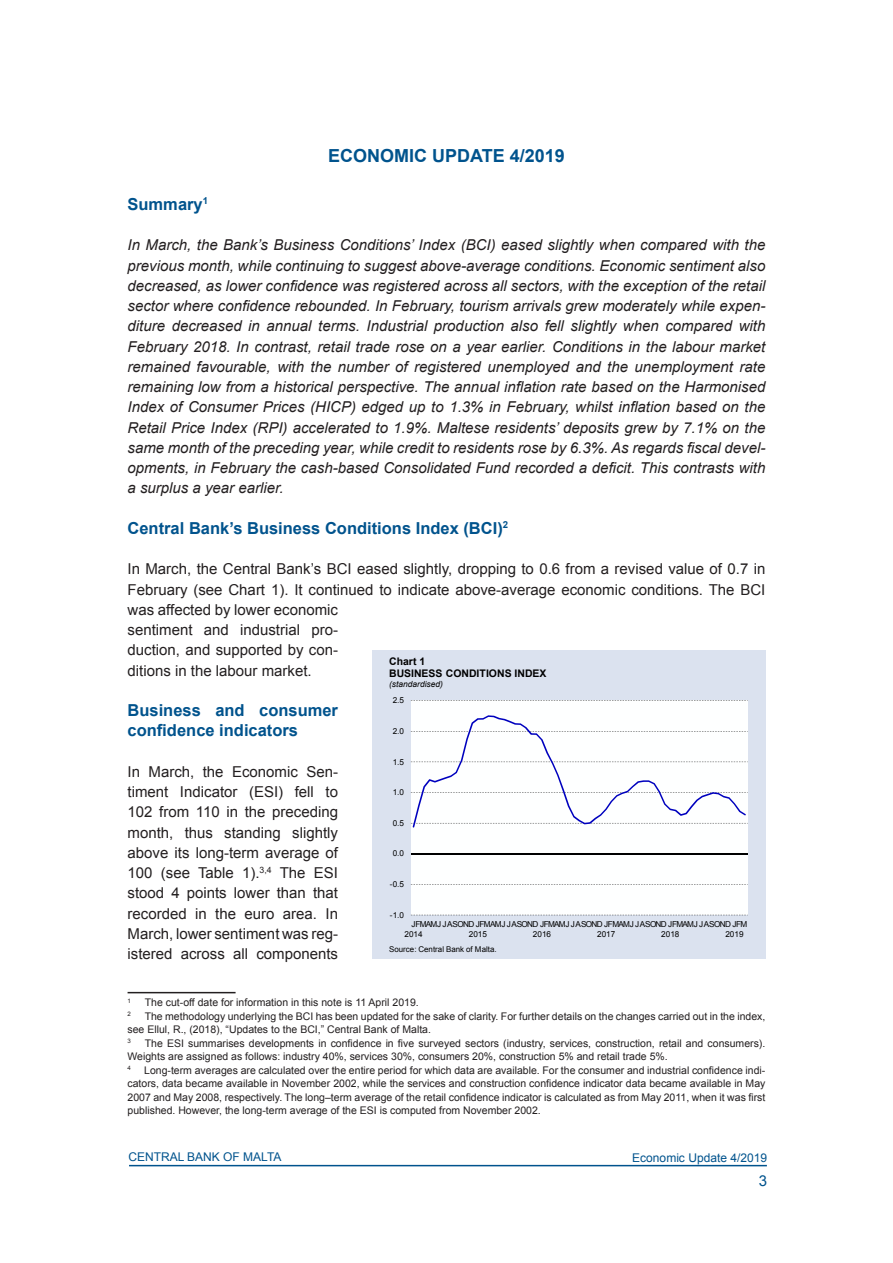
<style>
.page{position:relative;width:893px;height:1263px;background:#fff}
.page>*{position:absolute;margin:0;border:0;box-sizing:border-box;transform-origin:0 0}
.QR_Main_Title{font:700 18px "Arial";color:#00538d}
.QR_Subhead_Level_1{font:700 16.5px/20.2px "Arial";color:#00538d}
.QR_Normal_Text{font:italic 15px/20.2px "Arial";color:#231f20;text-align:justify}
.QR_Normal_Text-2{font:15px/20.2px "Arial";color:#231f20}
.t1{font:15px "Arial";color:#00538d}
.t2{font:12px "Arial";color:#00538d}
.QR_Footnote{font:10.5px/13.5px "Arial";color:#231f20}
.t3{font:700 10.5px/12.1px "Arial";color:#000}
.t4{font:italic 8.4px "Arial";letter-spacing:-.005em;color:#000}
.t5{font:8.25px/9.3px "Arial";letter-spacing:-.065em;color:#000}
.t6{font:8.25px "Arial";letter-spacing:-.04em;color:#000}
.t7{font:7.95px "Arial";color:#000}
.QR_Footnote-2{font:6.15px "Arial";color:#231f20}
</style>
<div class="page">
<hr style="left:129px;top:1165px;width:638px;height:1px;background:#00538d">
<hr style="left:128px;top:992px;width:108px;height:1px;background:#231f20">
<div style="left:372px;top:650px;width:393px;height:308px;background:#dbe2ef"></div>
<div style="left:411px;top:700px;width:337px;height:215px;background:#feffff"></div>
<hr style="left:411px;top:853px;width:337px;height:1px;background:#000">
<svg style="left:413px;top:715px;width:333px;height:113px;background:#f6f7fb"></svg>
<p class="QR_Main_Title" style="left:328px;top:144px;width:238px">ECONOMIC UPDATE 4/2019</p>
<p class="QR_Subhead_Level_1" style="left:128px;top:194px;width:82px">Summary<sup>1</sup></p>
<p class="QR_Normal_Text" style="left:128px;top:235px;width:639px">In March, the Bank’s Business Conditions’ Index (BCI) eased slightly when compared with the previous month, while continuing to suggest above-average conditions. Economic sentiment also decreased, as lower confidence was registered across all sectors, with the exception of the retail sector where confidence rebounded. In February, tourism arrivals grew moderately while expen&shy;diture decreased in annual terms. Industrial production also fell slightly when compared with February 2018. In contrast, retail trade rose on a year earlier. Conditions in the labour market remained favourable, with the number of registered unemployed and the unemployment rate remaining low from a historical perspective. The annual inflation rate based on the Harmonised Index of Consumer Prices (HICP) edged up to 1.3% in February, whilst inflation based on the Retail Price Index (RPI) accelerated to 1.9%. Maltese residents’ deposits grew by 7.1% on the same month of the preceding year, while credit to residents rose by 6.3%. As regards fiscal devel&shy;opments, in February the cash-based Consolidated Fund recorded a deficit. This contrasts with a surplus a year earlier.</p>
<p class="QR_Subhead_Level_1" style="left:128px;top:518px;width:382px">Central Bank’s Business Conditions Index (BCI)<sup>2</sup></p>
<p class="QR_Normal_Text-2" style="left:128px;top:559px;width:639px">In March, the Central Bank’s BCI eased slightly, dropping to 0.6 from a revised value of 0.7 in February (see Chart 1). It continued to indicate above-average economic conditions. The BCI was affected by lower economic<br>sentiment and industrial pro-<br>duction, and supported by con-<br>ditions in the labour market.</p>
<p class="QR_Subhead_Level_1" style="left:128px;top:701px;width:212px">Business and consumer confidence indicators</p>
<p class="QR_Normal_Text-2" style="left:128px;top:761px;width:212px;text-align:justify">In March, the Economic Sen&shy;timent Indicator (ESI) fell to 102 from 110 in the preceding month, thus standing slightly above its long-term average of 100 (see Table 1).<sup>3,4</sup> The ESI stood 4 points lower than that recorded in the euro area. In March, lower sentiment was reg&shy;istered across all components</p>
<p class="QR_Footnote-2" style="left:128px;top:996px;width:5px">1</p>
<p class="QR_Footnote" style="left:145px;top:996px;width:275px">The cut-off date for information in this note is 11 April 2019.</p>
<p class="QR_Footnote-2" style="left:128px;top:1010px;width:5px">2</p>
<p class="t3" style="left:389px;top:655px;width:159px">Chart 1<br>BUSINESS CONDITIONS INDEX</p>
<p class="t4" style="left:389px;top:679px;width:55px">(standardised)</p>
<p class="t6" style="left:393px;top:695px;width:13px">2.5</p>
<p class="t6" style="left:393px;top:726px;width:13px">2.0</p>
<p class="t6" style="left:393px;top:756px;width:13px">1.5</p>
<p class="t6" style="left:393px;top:787px;width:13px">1.0</p>
<p class="t6" style="left:393px;top:817px;width:13px">0.5</p>
<p class="t6" style="left:393px;top:848px;width:13px">0.0</p>
<p class="t6" style="left:390px;top:879px;width:16px">-0.5</p>
<p class="t6" style="left:390px;top:909px;width:16px">-1.0</p>
<p class="t5" style="left:405px;top:920px;width:344px;text-indent:7px">JFMAMJ JASOND JFMAMJ JASOND JFMAMJ JASOND JFMAMJ JASOND JFMAMJ JASOND JFM<br>2014</p>
<p class="t6" style="left:469px;top:928px;width:20px">2015</p>
<p class="t6" style="left:533px;top:928px;width:20px">2016</p>
<p class="t6" style="left:597px;top:928px;width:20px">2017</p>
<p class="t6" style="left:661px;top:928px;width:20px">2018</p>
<p class="t6" style="left:725px;top:928px;width:20px">2019</p>
<p class="t7" style="left:389px;top:944px;width:109px">Source: Central Bank of Malta.</p>
<p class="QR_Footnote" style="left:128px;top:1009px;width:639px;text-indent:17px">The methodology underlying the BCI has been updated for the sake of clarity. For further details on the changes carried out in the index, see Ellul, R., (2018), “Updates to the BCI,” Central Bank of Malta.</p>
<p class="QR_Footnote-2" style="left:128px;top:1037px;width:5px">3</p>
<p class="QR_Footnote" style="left:128px;top:1036px;width:639px;text-indent:17px">The ESI summarises developments in confidence in five surveyed sectors (industry, services, construction, retail and consumers).<br>Weights are assigned as follows: industry 40%, services 30%, consumers 20%, construction 5% and retail trade 5%.</p>
<p class="QR_Footnote-2" style="left:128px;top:1064px;width:5px">4</p>
<p class="QR_Footnote" style="left:128px;top:1063px;width:639px;text-align:justify;text-indent:17px">Long-term averages are calculated over the entire period for which data are available. For the consumer and industrial confidence indi&shy;cators, data became available in November 2002, while the services and construction confidence indicator data became available in May 2007 and May 2008, respectively. The long–term average of the retail confidence indicator is calculated as from May 2011, when it was first published. However, the long-term average of the ESI is computed from November 2002.</p>
<p class="t2" style="left:128px;top:1149px;width:155px">CENTRAL BANK OF MALTA</p>
<p class="t2" style="left:632px;top:1150px;width:136px">Economic Update 4/2019</p>
<p class="t1" style="left:759px;top:1171px;width:10px">3</p>
</div>
